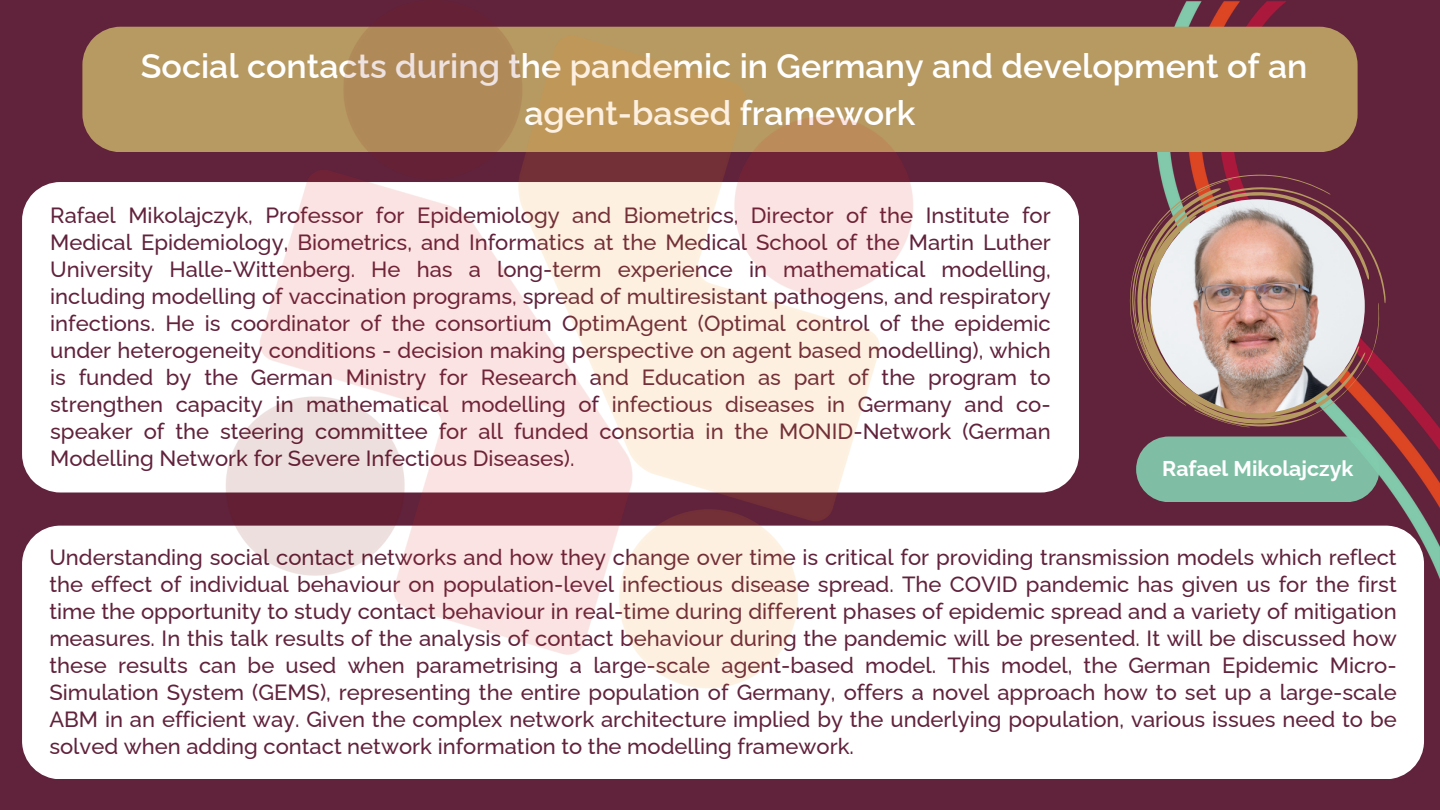
<style>
.page{position:relative;width:1440px;height:810px;background:#61223b}
.page>*{position:absolute;margin:0;border:0;box-sizing:border-box;transform-origin:0 0}
.t1{font:600 34px/47.2px "Raleway";color:#fff;text-align:center}
.t2{font:500 22px/27px "Raleway";color:#61223b;text-align:justify}
.t3{font:700 21.4px "Raleway";color:#fff}
</style>
<div class="page">
<img style="left:1011px;top:1px;width:429px;height:579px">
<div style="left:22px;top:182px;width:1057px;height:311px;background:#fff"></div>
<svg style="left:1379px;top:187px;width:7px;height:237px"></svg>
<svg style="left:1130px;top:175px;width:249px;height:252px"></svg>
<img style="left:1151px;top:199px;width:214px;height:214px;border-radius:50%">
<div style="left:1136px;top:436px;width:243px;height:66px;background:#7fbea4;border-radius:33px"></div>
<div style="left:22px;top:526px;width:1402px;height:253px;background:#fff;border-radius:38px"></div>
<div style="left:82px;top:27px;width:1276px;height:125px;background:#b79962"></div>
<img style="left:129px;top:26px;width:882px;height:663px">
<p class="t1" style="left:141px;top:42px;width:1168px">Social contacts during the pandemic in Germany and development of an agent-based framework</p>
<p class="t2" style="left:50px;top:202px;width:1002px">Rafael Mikolajczyk, Professor for Epidemiology and Biometrics, Director of the Institute for Medical Epidemiology, Biometrics, and Informatics at the Medical School of the Martin Luther University Halle-Wittenberg. He has a long-term experience in mathematical modelling, including modelling of vaccination programs, spread of multiresistant pathogens, and respiratory infections. He is coordinator of the consortium OptimAgent (Optimal control of the epidemic under heterogeneity conditions - decision making perspective on agent based modelling), which is funded by the German Ministry for Research and Education as part of the program to strengthen capacity in mathematical modelling of infectious diseases in Germany and co&shy;speaker of the steering committee for all funded consortia in the MONID-Network (German Modelling Network for Severe Infectious Diseases).</p>
<p class="t3" style="left:1162px;top:456px;width:193px">Rafael Mikolajczyk</p>
<h1 class="t2" style="left:49px;top:544px;width:1349px">Understanding social contact networks and how they change over time is critical for providing transmission models which reflect the effect of individual behaviour on population-level infectious disease spread. The COVID pandemic has given us for the first time the opportunity to study contact behaviour in real-time during different phases of epidemic spread and a variety of mitigation measures. In this talk results of the analysis of contact behaviour during the pandemic will be presented. It will be discussed how these results can be used when parametrising a large-scale agent-based model. This model, the German Epidemic Micro-Simulation System (GEMS), representing the entire population of Germany, offers a novel approach how to set up a large-scale ABM in an efficient way. Given the complex network architecture implied by the underlying population, various issues need to be solved when adding contact network information to the modelling framework.</h1>
</div>
